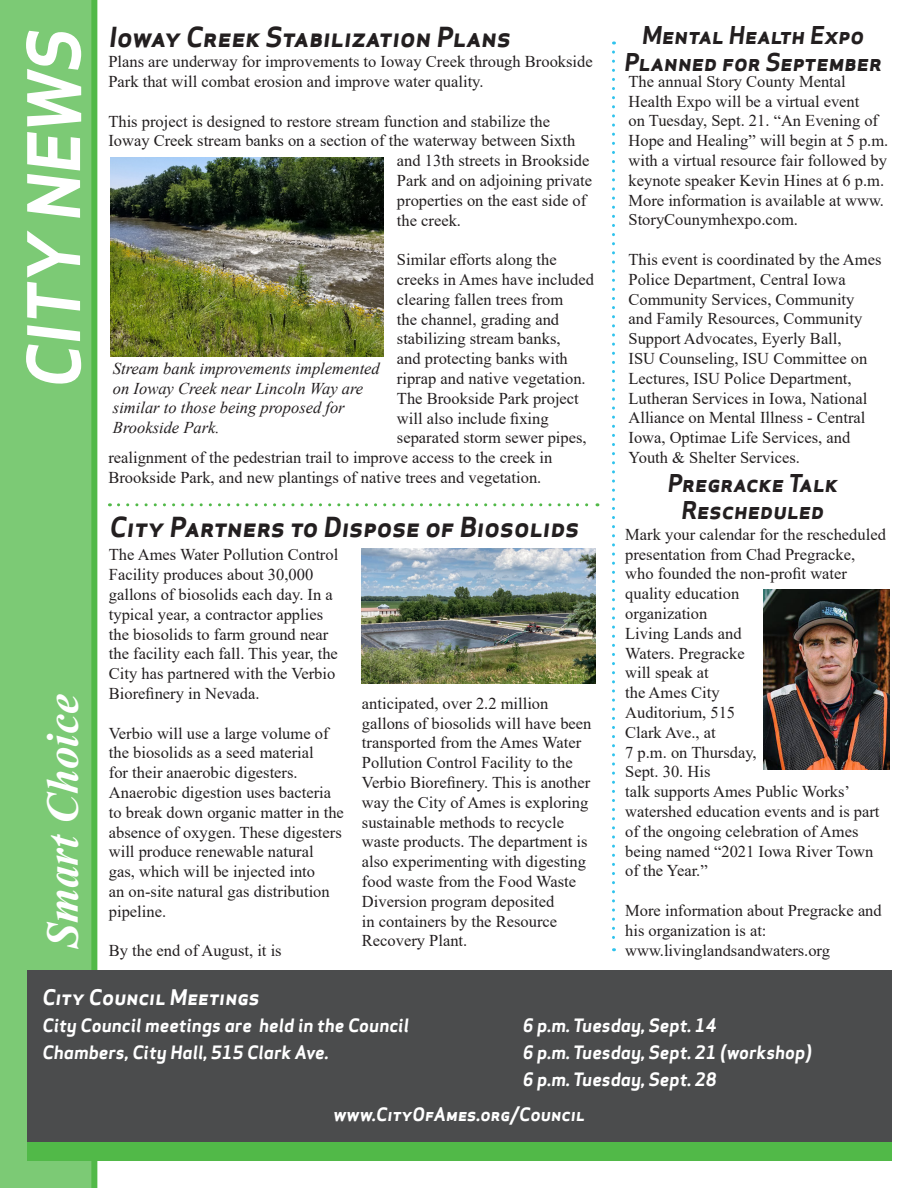
<style>
.page{position:relative;width:918px;height:1188px;background:#fff}
.page>*{position:absolute;margin:0;border:0;box-sizing:border-box;transform-origin:0 0}
.t1{font:italic 700 70.5px "Apex Sans";color:#fff}
.t2{font:italic 700 45px "Times New Roman";color:#fff}
.t3{font:italic 700 27px "Apex Sans";color:#231f20}
.t4{font:italic 700 24px/27px "Apex Sans";color:#231f20;text-align:center}
.t5{font:italic 700 21px "Apex Sans";color:#fff}
.t6{font:italic 700 18px/27px "Apex Sans";color:#fff}
.t7{font:16.5px/19.8px "Times New Roman";color:#231f20}
.t8{font:italic 16.5px/19.8px "Times New Roman";color:#231f20}
</style>
<div class="page">
<div style="left:0;top:0;width:94px;height:1188px;background:#7cca75"></div>
<div style="left:91px;top:0;width:6px;height:1188px;background:#51b948"></div>
<div style="left:27px;top:1142px;width:864px;height:19px;background:#51b948"></div>
<div style="left:27px;top:970px;width:864px;height:172px;background:#4b4c4d"></div>
<img style="left:764px;top:589px;width:126px;height:181px">
<svg style="left:612px;top:52px;width:3px;height:899px"></svg>
<svg style="left:118px;top:503px;width:480px;height:3px"></svg>
<img style="left:362px;top:549px;width:233px;height:134px">
<img style="left:111px;top:158px;width:272px;height:199px">
<p class="t1" style="left:8px;top:388px;width:361px;rotate:-90deg">CITY NEWS</p>
<p class="t2" style="left:32px;top:948px;width:255px;rotate:-90deg">Smart Choice</p>
<p class="t3" style="left:109px;top:20px;width:403px">Ioway Creek Stabilization Plans</p>
<p class="t7" style="left:108px;top:51px;width:486px">Plans are underway for improvements to Ioway Creek through Brookside<br>Park that will combat erosion and improve water quality.</p>
<p class="t7" style="left:108px;top:111px;width:443px">This project is designed to restore stream function and stabilize the</p>
<p class="t7" style="left:108px;top:130px;width:468px">Ioway Creek stream banks on a section of the waterway between Sixth</p>
<p class="t7" style="left:397px;top:150px;width:194px">and 13th streets in Brookside</p>
<p class="t7" style="left:397px;top:170px;width:197px">Park and on adjoining private</p>
<p class="t7" style="left:397px;top:190px;width:191px">properties on the east side of</p>
<p class="t7" style="left:397px;top:210px;width:66px">the creek.</p>
<p class="t7" style="left:397px;top:249px;width:161px">Similar efforts along the</p>
<p class="t7" style="left:397px;top:269px;width:199px">creeks in Ames have included</p>
<p class="t7" style="left:397px;top:289px;width:168px">clearing fallen trees from</p>
<p class="t7" style="left:397px;top:309px;width:164px">the channel, grading and</p>
<p class="t7" style="left:397px;top:328px;width:165px">stabilizing stream banks,</p>
<p class="t7" style="left:397px;top:348px;width:172px">and protecting banks with</p>
<p class="t7" style="left:397px;top:368px;width:190px">riprap and native vegetation.</p>
<p class="t7" style="left:397px;top:388px;width:183px">The Brookside Park project</p>
<p class="t7" style="left:397px;top:408px;width:153px">will also include fixing</p>
<p class="t7" style="left:397px;top:427px;width:191px">separated storm sewer pipes,</p>
<p class="t7" style="left:108px;top:447px;width:446px">realignment of the pedestrian trail to improve access to the creek in</p>
<p class="t7" style="left:108px;top:467px;width:435px">Brookside Park, and new plantings of native trees and vegetation.</p>
<p class="t3" style="left:110px;top:510px;width:471px">City Partners to Dispose of Biosolids</p>
<p class="t7" style="left:109px;top:544px;width:231px">The Ames Water Pollution Control<br>Facility produces about 30,000 gallons of biosolids each day. In a typical year, a contractor applies the biosolids to farm ground near the facility each fall. This year, the<br>City has partnered with the Verbio<br>Biorefinery in Nevada.</p>
<p class="t7" style="left:109px;top:723px;width:237px">Verbio will use a large volume of the biosolids as a seed material<br>for their anaerobic digesters.<br>Anaerobic digestion uses bacteria to break down organic matter in the absence of oxygen. These digesters will produce renewable natural<br>gas, which will be injected into<br>an on-site natural gas distribution pipeline.</p>
<p class="t7" style="left:109px;top:940px;width:174px">By the end of August, it is</p>
<p class="t8" style="left:113px;top:358px;width:268px">Stream bank improvements implemented on Ioway Creek near Lincoln Way are similar to those being proposed for<br>Brookside Park.</p>
<p class="t7" style="left:362px;top:693px;width:231px">anticipated, over 2.2 million gallons of biosolids will have been transported from the Ames Water<br>Pollution Control Facility to the<br>Verbio Biorefinery. This is another way the City of Ames is exploring sustainable methods to recycle waste products. The department is also experimenting with digesting food waste from the Food Waste<br>Diversion program deposited<br>in containers by the Resource<br>Recovery Plant.</p>
<p class="t5" style="left:42px;top:984px;width:219px">City Council Meetings</p>
<p class="t4" style="left:624px;top:22px;width:259px">Mental Health Expo<br>Planned for September</p>
<p class="t7" style="left:629px;top:71px;width:261px">The annual Story County Mental Health Expo will be a virtual event<br>on Tuesday, Sept. 21. “An Evening of Hope and Healing” will begin at 5 p.m. with a virtual resource fair followed by keynote speaker Kevin Hines at 6 p.m.<br>More information is available at www.<br>StoryCounymhexpo.com.</p>
<p class="t7" style="left:629px;top:249px;width:254px">This event is coordinated by the Ames Police Department, Central Iowa Community Services, Community and Family Resources, Community Support Advocates, Eyerly Ball,<br>ISU Counseling, ISU Committee on Lectures, ISU Police Department, Lutheran Services in Iowa, National Alliance on Mental Illness - Central Iowa, Optimae Life Services, and Youth &amp; Shelter Services.</p>
<p class="t4" style="left:668px;top:470px;width:172px">Pregracke Talk</p>
<p class="t4" style="left:681px;top:497px;width:145px">Rescheduled</p>
<p class="t7" style="left:625px;top:524px;width:262px">Mark your calendar for the rescheduled presentation from Chad Pregracke, who founded the non-profit water quality education<br>organization<br>Living Lands and<br>Waters. Pregracke<br>will speak at<br>the Ames City<br>Auditorium, 515<br>Clark Ave., at<br>7 p.m. on Thursday,<br>Sept. 30. His<br>talk supports Ames Public Works’ watershed education events and is part of the ongoing celebration of Ames being named “2021 Iowa River Town of the Year.”</p>
<p class="t7" style="left:625px;top:900px;width:258px">More information about Pregracke and his organization is at:</p>
<p class="t7" style="left:625px;top:940px;width:206px">www.livinglandsandwaters.org</p>
<p class="t6" style="left:42px;top:1012px;width:368px">City Council meetings are held in the Council<br>Chambers, City Hall, 515 Clark Ave.</p>
<p class="t6" style="left:523px;top:1012px;width:195px">6 p.m. Tuesday, Sept. 14</p>
<p class="t6" style="left:523px;top:1039px;width:291px">6 p.m. Tuesday, Sept. 21 (workshop)</p>
<p class="t6" style="left:523px;top:1066px;width:195px">6 p.m. Tuesday, Sept. 28</p>
<p class="t6" style="left:333px;top:1101px;width:253px">www.CityOfAmes.org/Council</p>
</div>
